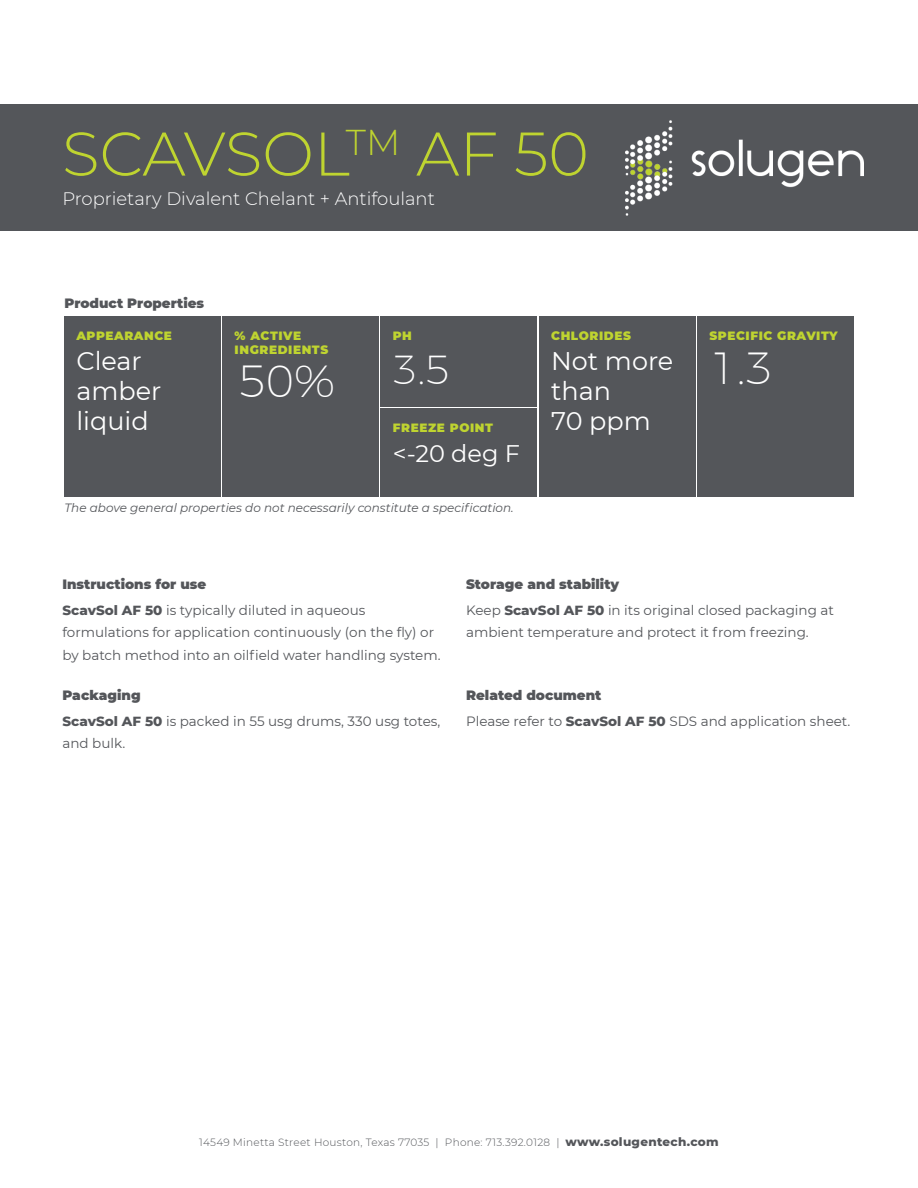
<style>
.page{position:relative;width:918px;height:1188px;background:#fff}
.page>*{position:absolute;margin:0;border:0;box-sizing:border-box;transform-origin:0 0}
.t1{font:300 61.5px "Montserrat";color:#bfd430}
.t2{font:200 45px "Montserrat";color:#fff}
.t3{font:200 40.5px "Montserrat";color:#fff}
.t4{font:25.5px/30px "Montserrat";color:#fff}
.t5{font:24px "Montserrat";color:#fff}
.t6{font:300 18px "Montserrat";color:#fff}
.t7{font:13.5px/25.5px "Montserrat";color:#54565a}
.t8{font:900 13.5px "Montserrat";color:#54565a}
.t9{font:italic 12px "Montserrat";color:#54565a}
.t10{font:900 12px/13.5px "Montserrat";letter-spacing:.05em;color:#bfd430}
.t11{font:300 10.5px "Montserrat";letter-spacing:.025em;color:#54565a}
.s1{font-weight:900}
.s2{font-weight:800}
.s3{font-weight:800;font-size:12px}
</style>
<div class="page">
<div style="left:0;top:104px;width:918px;height:127px;background:#54565a"></div>
<img style="left:626px;top:120px;width:238px;height:95px">
<div style="left:64px;top:316px;width:156px;height:180px;background:#54565a"></div>
<div style="left:223px;top:316px;width:156px;height:180px;background:#54565a"></div>
<div style="left:381px;top:316px;width:156px;height:90px;background:#54565a"></div>
<div style="left:539px;top:316px;width:156px;height:180px;background:#54565a"></div>
<div style="left:698px;top:316px;width:156px;height:180px;background:#54565a"></div>
<div style="left:381px;top:408px;width:156px;height:88px;background:#54565a"></div>
<h1 class="t1" style="left:62px;top:112px;width:528px">SCAVSOL<sup>TM</sup> AF 50</h1>
<h3 class="t6" style="left:62px;top:186px;width:374px">Proprietary Divalent Chelant + Antifoulant</h3>
<p class="t8" style="left:64px;top:293px;width:141px">Product Properties</p>
<p class="t10" style="left:76px;top:328px;width:97px">APPEARANCE</p>
<h3 class="t4" style="left:76px;top:345px;width:87px">Clear amber liquid</h3>
<p class="t10" style="left:235px;top:328px;width:95px">% ACTIVE<br>INGREDIENTS</p>
<h2 class="t2" style="left:239px;top:354px;width:98px">50%</h2>
<p class="t10" style="left:393px;top:328px;width:21px">PH</p>
<h3 class="t3" style="left:393px;top:344px;width:59px">3.5</h3>
<p class="t10" style="left:393px;top:420px;width:102px">FREEZE POINT</p>
<h3 class="t5" style="left:393px;top:437px;width:129px">&lt;-20 deg F</h3>
<p class="t9" style="left:64px;top:499px;width:451px">The above general properties do not necessarily constitute a specification.</p>
<p class="t10" style="left:551px;top:328px;width:81px">CHLORIDES</p>
<h3 class="t4" style="left:551px;top:345px;width:124px">Not more than<br>70 ppm</h3>
<p class="t10" style="left:710px;top:328px;width:130px">SPECIFIC GRAVITY</p>
<h2 class="t2" style="left:710px;top:340px;width:65px">1.3</h2>
<p class="t7" style="left:62px;top:571px;width:304px"><span class="s1">Instructions for use<br></span><span class="s2">ScavSol AF 50</span> is typically diluted in aqueous</p>
<p class="t7" style="left:62px;top:621px;width:380px;line-height:22.5px">formulations for application continuously (on the fly) or by batch method into an oilfield water handling system.</p>
<p class="t7" style="left:62px;top:682px;width:379px"><span class="s1">Packaging<br></span><span class="s2">ScavSol AF 50</span> is packed in 55 usg drums, 330 usg totes,</p>
<p class="t7" style="left:62px;top:730px;width:64px">and bulk.</p>
<p class="t7" style="left:466px;top:571px;width:369px"><span class="s1">Storage and stability<br></span>Keep <span class="s2">ScavSol AF 50</span> in its original closed packaging at</p>
<p class="t7" style="left:466px;top:619px;width:344px">ambient temperature and protect it from freezing.</p>
<p class="t7" style="left:466px;top:682px;width:386px"><span class="s1">Related document<br></span>Please refer to <span class="s2">ScavSol AF 50</span> SDS and application sheet.</p>
<p class="t11" style="left:199px;top:1135px;width:521px">14549 Minetta Street Houston, Texas 77035 | Phone: 713.392.0128 | <span class="s3">www.solugentech.com</span></p>
</div>
